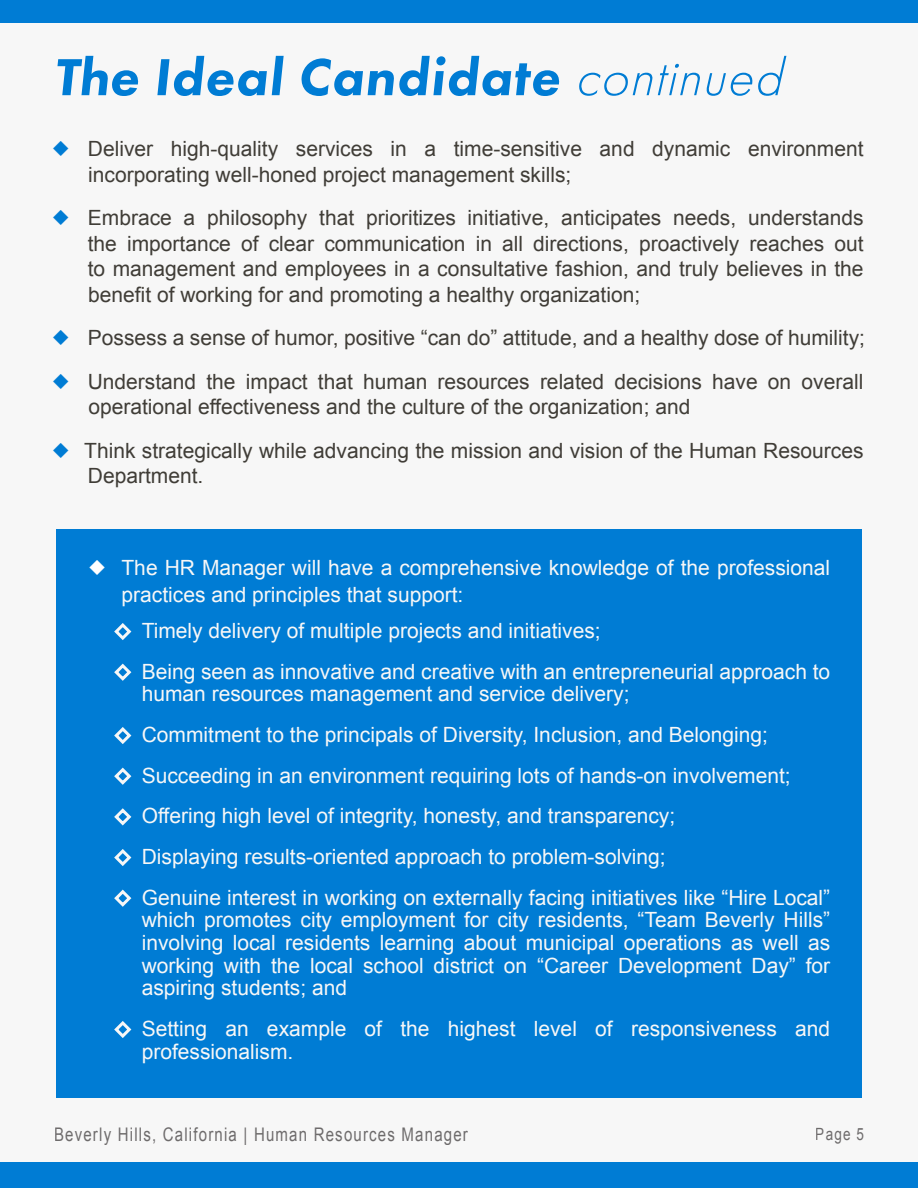
<style>
.page{position:relative;width:918px;height:1188px;background:#f7f7f7}
.page>*{position:absolute;margin:0;border:0;box-sizing:border-box;transform-origin:0 0}
.RA_Major_Heading{font:800 54px "Futura PT";color:#007cd4}
.t1{font:21px/22.6px "Arial";color:#f7f7f7}
.t2{font:21px/25.5px "Arial";color:#403d37}
.t3{font:18.75px "Arial";letter-spacing:.08em;color:#231f20;scale:.8 1}
.t4{font:16.8px "Arial";color:#231f20;scale:.8 1}
.s1{font-weight:300;font-style:italic}
.s2{color:#007cd4}
.s3{color:#fff}
.s4{font-size:18px;color:#007cd4}
</style>
<div class="page">
<div style="left:0;top:0;width:918px;height:23px;background:#007cd4"></div>
<div style="left:0;top:1162px;width:918px;height:26px;background:#007cd4"></div>
<div style="left:56px;top:529px;width:806px;height:569px;background:#007cd4"></div>
<p class="RA_Major_Heading" style="left:54px;top:43px;width:729px">The Ideal Candidate <span class="s1">continued</span></p>
<p class="t2" style="left:88px;top:137px;width:777px;text-indent:-37px"><span class="s2">○</span> Deliver high-quality services in a time-sensitive and dynamic environment incorporating well-honed project management skills;</p>
<p class="t2" style="left:88px;top:206px;width:777px;text-align:justify;text-indent:-36px"><span class="s2">○</span> Embrace a philosophy that prioritizes initiative, anticipates needs, understands the importance of clear communication in all directions, proactively reaches out to management and employees in a consultative fashion, and truly believes in the benefit of working for and promoting a healthy organization;</p>
<p class="t2" style="left:51px;top:326px;width:815px"><span class="s2">○</span> Possess a sense of humor, positive “can do” attitude, and a healthy dose of humility;</p>
<p class="t2" style="left:88px;top:369px;width:776px;text-indent:-37px"><span class="s2">○</span> Understand the impact that human resources related decisions have on overall operational effectiveness and the culture of the organization; and</p>
<p class="t2" style="left:88px;top:438px;width:777px;text-indent:-37px"><span class="s2">○</span> Think strategically while advancing the mission and vision of the Human Resources<br>Department.</p>
<p class="t1" style="left:121px;top:554px;width:710px;line-height:27px;text-indent:-34px"><span class="s3">○</span> The HR Manager will have a comprehensive knowledge of the professional practices and principles that support:</p>
<p class="t1" style="left:131px;top:620px;width:471px"><span class="s4">¡</span> Timely delivery of multiple projects and initiatives;</p>
<p class="t1" style="left:142px;top:660px;width:690px;text-indent:-11px"><span class="s4">¡</span> Being seen as innovative and creative with an entrepreneurial approach to human resources management and service delivery;</p>
<p class="t1" style="left:131px;top:724px;width:639px"><span class="s4">¡</span> Commitment to the principals of Diversity, Inclusion, and Belonging;</p>
<p class="t1" style="left:131px;top:764px;width:661px"><span class="s4">¡</span> Succeeding in an environment requiring lots of hands-on involvement;</p>
<p class="t1" style="left:131px;top:805px;width:546px"><span class="s4">¡</span> Offering high level of integrity, honesty, and transparency;</p>
<p class="t1" style="left:131px;top:846px;width:536px"><span class="s4">¡</span> Displaying results-oriented approach to problem-solving;</p>
<p class="t1" style="left:142px;top:886px;width:690px;text-align:justify;text-indent:-11px"><span class="s4">¡</span> Genuine interest in working on externally facing initiatives like “Hire Local” which promotes city employment for city residents, “Team Beverly Hills” involving local residents learning about municipal operations as well as working with the local school district on “Career Development Day” for aspiring students; and</p>
<p class="t1" style="left:142px;top:1018px;width:690px;text-indent:-11px"><span class="s4">¡</span> Setting an example of the highest level of responsiveness and professionalism.</p>
<p class="t3" style="left:54px;top:1122px;width:519px">Beverly Hills, California | Human Resources Manager</p>
<p class="t4" style="left:816px;top:1123px;width:62px">Page 5</p>
</div>
